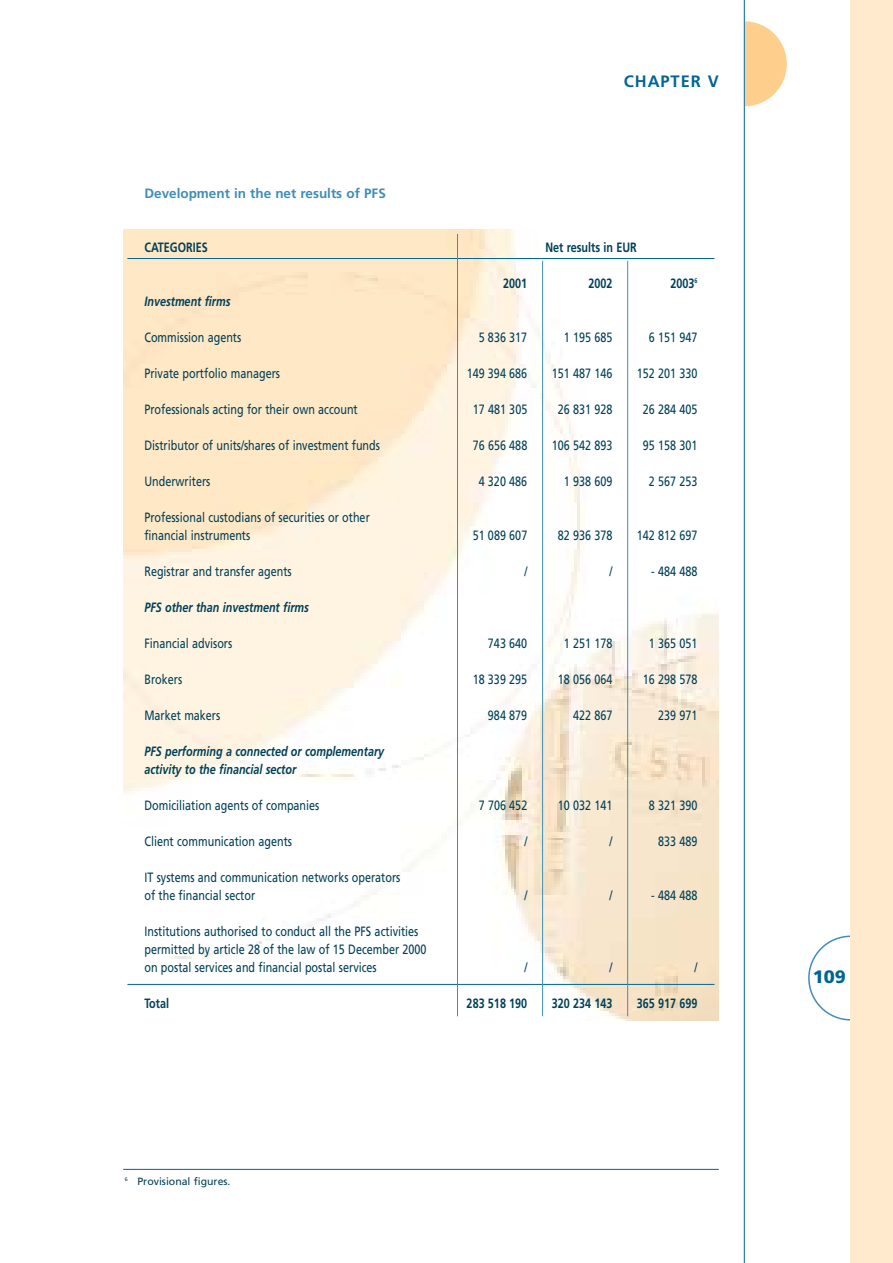
<style>
.page{position:relative;width:893px;height:1263px;background:#fff}
.page>*{position:absolute;margin:0;border:0;box-sizing:border-box;transform-origin:0 0}
.t1{font:900 18px "Frutiger";color:#006594}
.t2{font:700 16.5px "Frutiger";letter-spacing:.055em;color:#006594}
.t3{font:13.5px/18px "Frutiger";color:#004159;scale:.8 1}
.t4{font:italic 700 13.5px/18px "Frutiger";color:#004159;scale:.8 1}
.t5{font:700 13.5px "Frutiger";color:#004159;scale:.8 1}
.t6{font:700 13.5px "Frutiger";color:#3f8eb7}
.t7{font:10.5px "Frutiger";color:#004159}
</style>
<div class="page">
<img style="left:123px;top:230px;width:595px;height:791px">
<hr style="left:127px;top:258px;width:587px;height:1px;background:#006594">
<hr style="left:127px;top:984px;width:587px;height:1px;background:#006594">
<svg style="left:808px;top:936px;width:42px;height:85px"></svg>
<div style="left:850px;top:0;width:42px;height:1263px;background:#ffeacd"></div>
<div style="left:701px;top:21px;width:85px;height:85px;background:#fecf8c;border-radius:50%"></div>
<div style="left:693px;top:0;width:51px;height:111px;background:#fff"></div>
<hr style="left:744px;top:0;width:1px;height:1263px;background:#006594">
<hr style="left:457px;top:234px;width:1px;height:782px;background:#3f8eb7">
<hr style="left:542px;top:261px;width:1px;height:755px;background:#3f8eb7">
<hr style="left:627px;top:261px;width:1px;height:755px;background:#3f8eb7">
<hr style="left:123px;top:1169px;width:595px;height:1px;background:#006594">
<p class="t6" style="left:144px;top:188px;width:243px">Development in the net results of PFS</p>
<p class="t2" style="left:623px;top:75px;width:96px">CHAPTER V</p>
<p class="t5" style="left:144px;top:242px;width:81px">CATEGORIES</p>
<p class="t5" style="left:545px;top:242px;width:116px">Net results in EUR</p>
<p class="t5" style="left:503px;top:278px;width:32px">2001</p>
<p class="t5" style="left:588px;top:278px;width:32px">2002</p>
<p class="t5" style="left:670px;top:278px;width:35px">2003<sup>6</sup></p>
<p class="t4" style="left:144px;top:293px;width:109px">Investment firms</p>
<p class="t3" style="left:144px;top:329px;width:123px">Commission agents</p>
<p class="t3" style="left:478px;top:329px;width:62px">5 836 317</p>
<p class="t3" style="left:563px;top:329px;width:62px">1 195 685</p>
<p class="t3" style="left:648px;top:329px;width:62px">6 151 947</p>
<p class="t3" style="left:144px;top:365px;width:171px">Private portfolio managers</p>
<p class="t3" style="left:466px;top:365px;width:77px">149 394 686</p>
<p class="t3" style="left:551px;top:365px;width:77px">151 487 146</p>
<p class="t3" style="left:636px;top:365px;width:77px">152 201 330</p>
<p class="t3" style="left:144px;top:401px;width:268px">Professionals acting for their own account</p>
<p class="t3" style="left:472px;top:401px;width:70px">17 481 305</p>
<p class="t3" style="left:557px;top:401px;width:70px">26 831 928</p>
<p class="t3" style="left:643px;top:401px;width:70px">26 284 405</p>
<p class="t3" style="left:144px;top:437px;width:296px">Distributor of units/shares of investment funds</p>
<p class="t3" style="left:472px;top:437px;width:70px">76 656 488</p>
<p class="t3" style="left:551px;top:437px;width:77px">106 542 893</p>
<p class="t3" style="left:642px;top:437px;width:70px">95 158 301</p>
<p class="t3" style="left:144px;top:473px;width:84px">Underwriters</p>
<p class="t3" style="left:478px;top:473px;width:62px">4 320 486</p>
<p class="t3" style="left:563px;top:473px;width:62px">1 938 609</p>
<p class="t3" style="left:648px;top:473px;width:62px">2 567 253</p>
<p class="t3" style="left:144px;top:509px;width:283px">Professional custodians of securities or other financial instruments</p>
<p class="t3" style="left:472px;top:527px;width:70px">51 089 607</p>
<p class="t3" style="left:557px;top:527px;width:70px">82 936 378</p>
<p class="t3" style="left:636px;top:527px;width:77px">142 812 697</p>
<p class="t3" style="left:144px;top:563px;width:186px">Registrar and transfer agents</p>
<p class="t3" style="left:524px;top:563px;width:5px">/</p>
<p class="t3" style="left:609px;top:563px;width:5px">/</p>
<p class="t3" style="left:651px;top:563px;width:59px">- 484 488</p>
<p class="t4" style="left:144px;top:599px;width:207px">PFS other than investment firms</p>
<p class="t3" style="left:144px;top:635px;width:111px">Financial advisors</p>
<p class="t3" style="left:488px;top:635px;width:51px">743 640</p>
<p class="t3" style="left:563px;top:635px;width:62px">1 251 178</p>
<p class="t3" style="left:648px;top:635px;width:62px">1 365 051</p>
<p class="t3" style="left:144px;top:671px;width:49px">Brokers</p>
<p class="t3" style="left:472px;top:671px;width:70px">18 339 295</p>
<p class="t3" style="left:557px;top:671px;width:70px">18 056 064</p>
<p class="t3" style="left:642px;top:671px;width:70px">16 298 578</p>
<p class="t3" style="left:144px;top:707px;width:96px">Market makers</p>
<p class="t3" style="left:488px;top:707px;width:51px">984 879</p>
<p class="t3" style="left:573px;top:707px;width:51px">422 867</p>
<p class="t3" style="left:658px;top:707px;width:51px">239 971</p>
<p class="t4" style="left:144px;top:743px;width:301px">PFS performing a connected or complementary activity to the financial sector</p>
<p class="t3" style="left:144px;top:797px;width:220px">Domiciliation agents of companies</p>
<p class="t3" style="left:478px;top:797px;width:62px">7 706 452</p>
<p class="t3" style="left:557px;top:797px;width:70px">10 032 141</p>
<p class="t3" style="left:649px;top:797px;width:62px">8 321 390</p>
<p class="t3" style="left:144px;top:833px;width:186px">Client communication agents</p>
<p class="t3" style="left:524px;top:833px;width:5px">/</p>
<p class="t3" style="left:609px;top:833px;width:5px">/</p>
<p class="t3" style="left:658px;top:833px;width:51px">833 489</p>
<p class="t3" style="left:144px;top:869px;width:321px">IT systems and communication networks operators of the financial sector</p>
<p class="t3" style="left:524px;top:887px;width:5px">/</p>
<p class="t3" style="left:609px;top:887px;width:5px">/</p>
<p class="t3" style="left:651px;top:887px;width:59px">- 484 488</p>
<p class="t3" style="left:144px;top:923px;width:354px">Institutions authorised to conduct all the PFS activities permitted by article 28 of the law of 15 December 2000 on postal services and financial postal services</p>
<p class="t3" style="left:524px;top:959px;width:5px">/</p>
<p class="t3" style="left:609px;top:959px;width:5px">/</p>
<p class="t3" style="left:694px;top:959px;width:5px">/</p>
<p class="t5" style="left:144px;top:998px;width:32px">Total</p>
<p class="t5" style="left:466px;top:998px;width:77px">283 518 190</p>
<p class="t5" style="left:551px;top:998px;width:77px">320 234 143</p>
<p class="t5" style="left:636px;top:998px;width:77px">365 917 699</p>
<p class="t7" style="left:125px;top:1177px;width:107px"><sup>6</sup> Provisional figures.</p>
<h1 class="t1" style="left:812px;top:969px;width:35px">109</h1>
</div>
